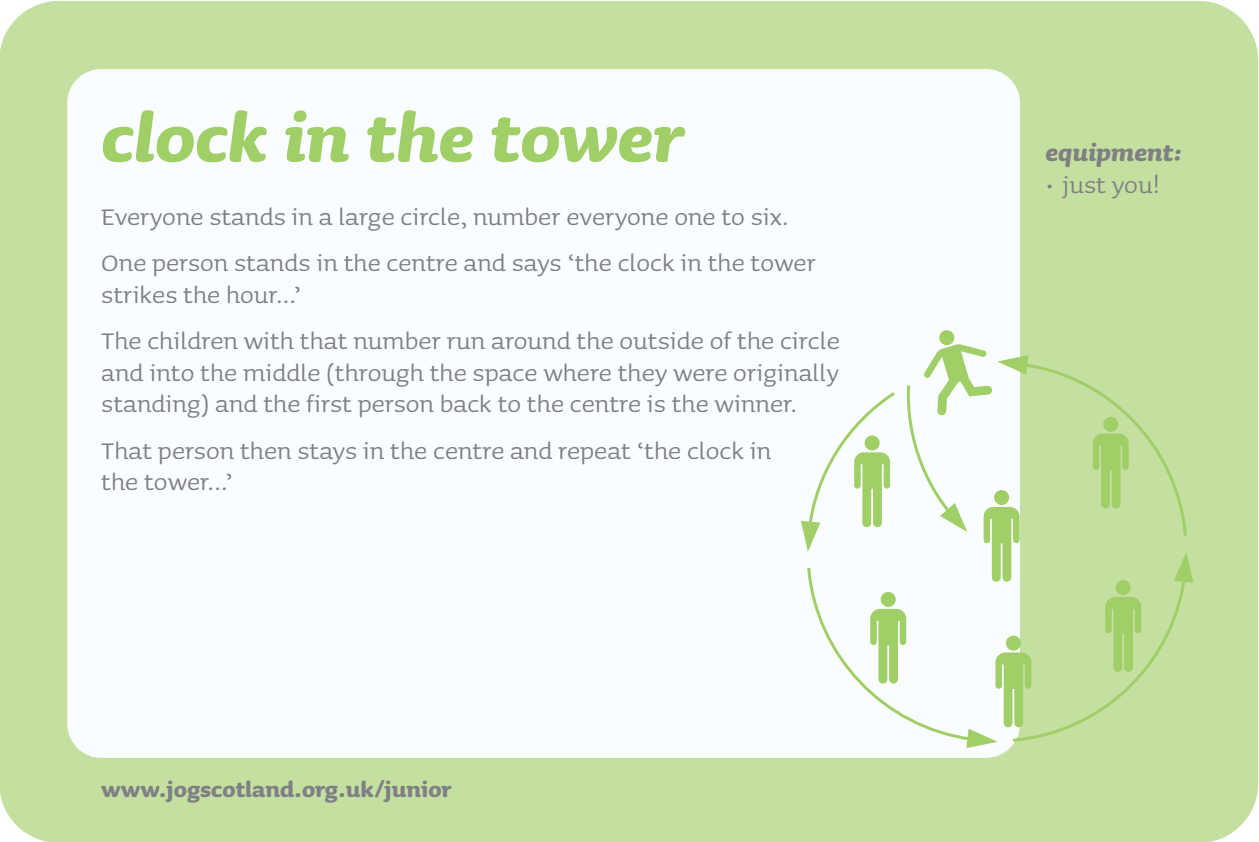
<style>
.page{position:relative;width:1259px;height:842px;background:#fff}
.page>*{position:absolute;margin:0;border:0;box-sizing:border-box;transform-origin:0 0}
.t1{font:italic 700 84px "Sauna";color:#a0ce67}
.t2{font:30px/46.5px "Sauna";color:#807f83}
.t3{font:italic 700 30px "Sauna";color:#807f83}
.t4{font:700 27px "Sauna";color:#807f83}
</style>
<div class="page">
<div style="left:0;top:1px;width:1258px;height:841px;background:#c4e0a1;border-radius:60px"></div>
<div style="left:67px;top:69px;width:953px;height:689px;background:#fafdff;border-radius:34px"></div>
<svg style="left:966px;top:743px;width:48px;height:5px"></svg>
<svg style="left:1188px;top:560px;width:5px;height:23px"></svg>
<svg style="left:801px;top:521px;width:4px;height:18px"></svg>
<svg style="left:805px;top:364px;width:383px;height:379px"></svg>
<svg style="left:905px;top:330px;width:123px;height:252px"></svg>
<h1 class="t1" style="left:101px;top:110px;width:585px">clock in the tower</h1>
<p class="t2" style="left:101px;top:191px;width:716px">Everyone stands in a large circle, number everyone one to six.<br>One person stands in the centre and says ‘the clock in the tower</p>
<p class="t2" style="left:101px;top:269px;width:740px">strikes the hour...’<br>The children with that number run around the outside of the circle</p>
<p class="t2" style="left:101px;top:355px;width:739px;line-height:31.5px">and into the middle (through the space where they were originally standing) and the first person back to the centre is the winner.</p>
<p class="t2" style="left:101px;top:433px;width:671px;line-height:31.5px">That person then stays in the centre and repeat ‘the clock in the tower...’</p>
<p class="t4" style="left:101px;top:780px;width:352px">www.jogscotland.org.uk/junior</p>
<p class="t3" style="left:1045px;top:143px;width:138px">equipment:</p>
<p class="t2" style="left:1045px;top:159px;width:116px">• just you!</p>
</div>
